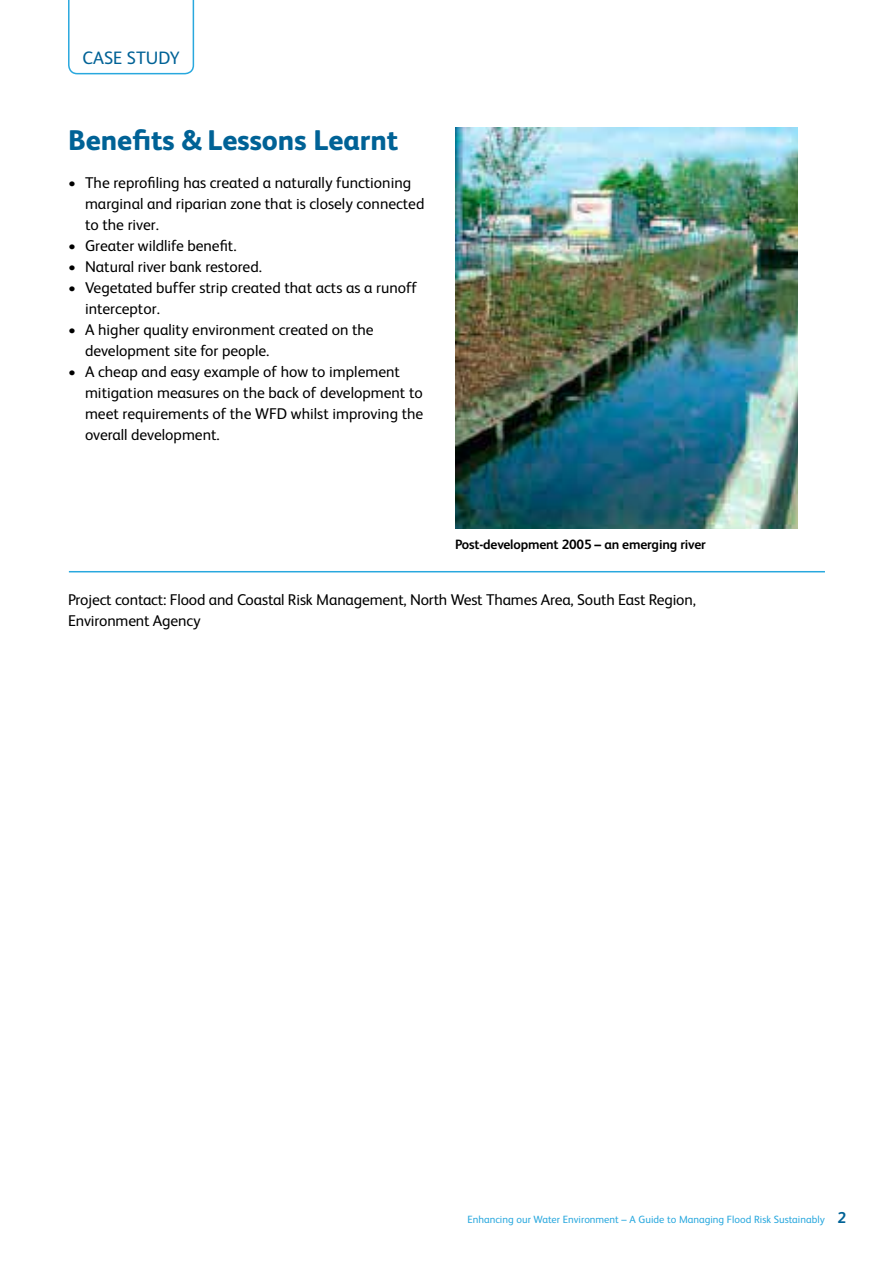
<style>
.page{position:relative;width:893px;height:1263px;background:#fff}
.page>*{position:absolute;margin:0;border:0;box-sizing:border-box;transform-origin:0 0}
.t1{font:800 28.5px "FS Albert";color:#006296}
.t2{font:18px "FS Albert";color:#006296}
.t3{font:15.6px/21px "FS Albert";color:#000}
.t4{font:700 13.5px "FS Albert";letter-spacing:-.01em;color:#000}
.t5{font:10.5px "FS Albert";color:#29a8de}
.s1{font-weight:700;font-size:15.75px;color:#006296}
</style>
<div class="page">
<svg style="left:68px;top:0;width:126px;height:74px"></svg>
<hr style="left:69px;top:571px;width:756px;height:1px;background:#29a8de">
<img style="left:455px;top:128px;width:342px;height:400px">
<p class="t2" style="left:83px;top:47px;width:99px">CASE STUDY</p>
<h1 class="t1" style="left:68px;top:119px;width:332px">Benefits &amp; Lessons Learnt</h1>
<p class="t3" style="left:85px;top:172px;width:341px;text-indent:-17px">• The reprofiling has created a naturally functioning marginal and riparian zone that is closely connected to the river.</p>
<p class="t3" style="left:68px;top:235px;width:170px">• Greater wildlife benefit.</p>
<p class="t3" style="left:68px;top:256px;width:195px">• Natural river bank restored.</p>
<p class="t3" style="left:85px;top:277px;width:333px;text-indent:-17px">• Vegetated buffer strip created that acts as a runoff interceptor.</p>
<p class="t3" style="left:85px;top:319px;width:290px;text-indent:-17px">• A higher quality environment created on the development site for people.</p>
<p class="t3" style="left:85px;top:361px;width:340px;text-indent:-17px">• A cheap and easy example of how to implement mitigation measures on the back of development to meet requirements of the WFD whilst improving the overall development.</p>
<p class="t4" style="left:455px;top:537px;width:252px">Post-development 2005 – an emerging river</p>
<p class="t3" style="left:68px;top:589px;width:629px">Project contact: Flood and Coastal Risk Management, North West Thames Area, South East Region,<br>Environment Agency</p>
<p class="t5" style="left:467px;top:1213px;width:380px">Enhancing our Water Environment – A Guide to Managing Flood Risk Sustainably <span class="s1">2</span></p>
</div>
